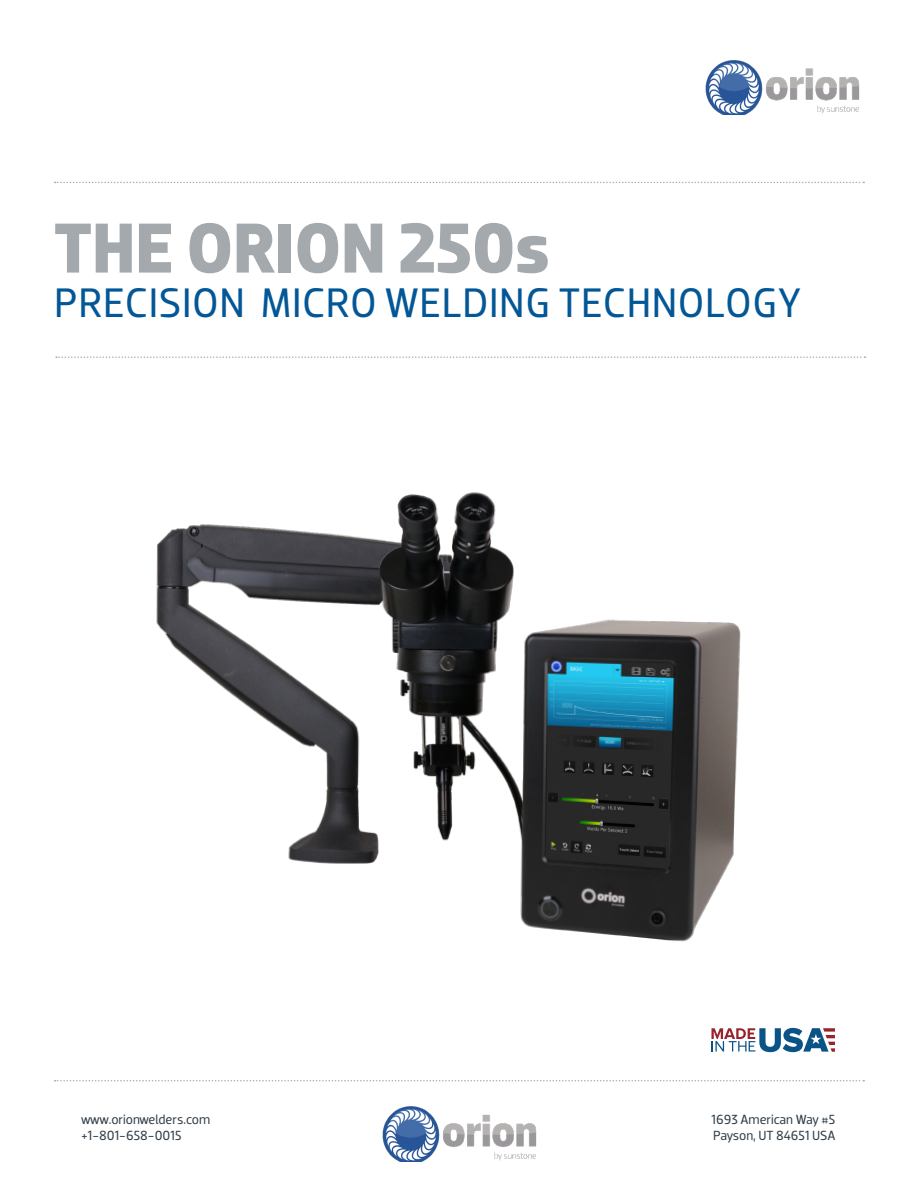
<style>
.page{position:relative;width:918px;height:1188px;background:#fff}
.page>*{position:absolute;margin:0;border:0;box-sizing:border-box;transform-origin:0 0}
.t1{font:700 72px "Dobra";color:#a3a9ad}
.t2{font:42px "Dobra";letter-spacing:.015em;color:#035796}
.t3{font:13.5px "Dobra";color:#313e48}
</style>
<div class="page">
<img style="left:705px;top:60px;width:155px;height:55px">
<img style="left:156px;top:492px;width:585px;height:450px">
<img style="left:382px;top:1106px;width:155px;height:56px">
<svg style="left:55px;top:1080px;width:809px;height:2px"></svg>
<svg style="left:56px;top:356px;width:810px;height:2px"></svg>
<svg style="left:55px;top:182px;width:809px;height:1px"></svg>
<svg style="left:711px;top:1028px;width:124px;height:24px"></svg>
<p class="t1" style="left:54px;top:206px;width:497px">THE ORION 250s</p>
<p class="t2" style="left:54px;top:278px;width:749px">PRECISION MICRO WELDING TECHNOLOGY</p>
<p class="t3" style="left:81px;top:1112px;width:131px">www.orionwelders.com</p>
<p class="t3" style="left:81px;top:1128px;width:102px">+1-801-658-0015</p>
<p class="t3" style="left:712px;top:1112px;width:125px">1693 American Way #5</p>
<p class="t3" style="left:713px;top:1128px;width:124px">Payson, UT 84651 USA</p>
</div>
